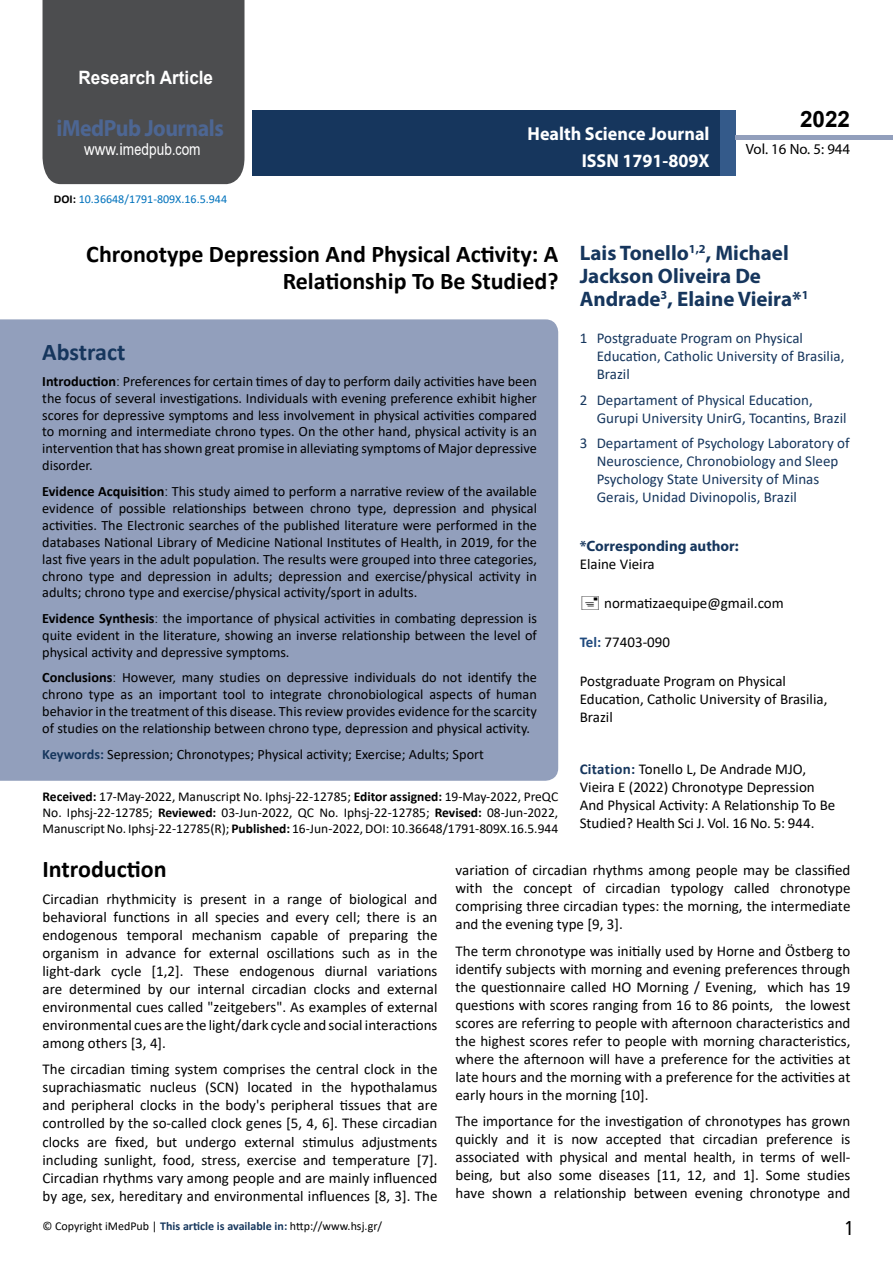
<style>
.page{position:relative;width:893px;height:1263px;background:#fff}
.page>*{position:absolute;margin:0;border:0;box-sizing:border-box;transform-origin:0 0}
.t1{font:25.5px "Tunga";color:#000}
.t2{font:700 24px/26.4px "Calibri";color:#000;text-align:right}
.t3{font:700 24px "Calibri";color:#16365d}
.t4{font:700 23.4px "Myriad Pro";letter-spacing:-.02em;color:#4d6693;scale:.93 1}
.t5{font:700 22.5px "Arial";color:#000}
.t6{font:700 21px/23.1px "Myriad Pro";color:#16365d}
.t7{font:700 18.75px/27.2px "Myriad Pro";color:#fff;text-align:right;scale:.96 1}
.t8{font:700 18.45px "Arial";color:#fff;scale:.93 1}
.t9{font:16.5px "Arial";letter-spacing:.005em;color:#fff;scale:.89 1}
.t10{font:15px/18px "Calibri";color:#000;text-align:justify}
.t11{font:15px/18px "Calibri";color:#16365d}
.t12{font:700 15px "Myriad Pro";color:#16365d}
.t13{font:14.85px "Myriad Pro";color:#000}
.t14{font:14.25px/17px "Calibri";color:#000;text-align:justify}
.t15{font:13.5px/16.2px "Calibri";color:#000;text-align:justify}
.t16{font:12px "Calibri";color:#000}
.t17{font:12px "Calibri";color:#0072bc}
.s1{font-family:"Calibri"}
.s2{font-weight:700;color:#000}
.s3{font-weight:700}
.s4{font-weight:700;color:#16365d}
.s5{font-weight:700;color:#1f497d}
.s6{font-weight:700;color:#16375d}
</style>
<div class="page">
<div style="left:252px;top:110px;width:469px;height:66px;background:#16365d"></div>
<div style="left:720px;top:110px;width:16px;height:66px;background:#345a8a"></div>
<div style="left:736px;top:135px;width:157px;height:5px;background:#929fbc"></div>
<div style="left:43px;top:0;width:201px;height:184px;background:#4c4d4f"></div>
<div style="left:0;top:319px;width:558px;height:462px;background:#929fbc"></div>
<p class="t8" style="left:79px;top:64px;width:146px">Research Article</p>
<h3 class="t4" style="left:57px;top:113px;width:181px">iMedPub Journals</h3>
<p class="t9" style="left:84px;top:138px;width:132px">www.imedpub<span class="s1">.</span>com</p>
<p class="t17" style="left:54px;top:191px;width:175px"><span class="s2">DOI:</span> 10.36648/1791-809X.16.5.944</p>
<p class="t7" style="left:528px;top:119px;width:191px">Health Science Journal<br>ISSN 1791-809X</p>
<h3 class="t5" style="left:800px;top:104px;width:52px">2022</h3>
<p class="t13" style="left:746px;top:140px;width:106px">Vol. 16 No. 5: 944</p>
<h2 class="t2" style="left:86px;top:241px;width:474px">Chronotype Depression And Physical Activity: A<br>Relationship To Be Studied?</h2>
<h2 class="t3" style="left:42px;top:335px;width:85px">Abstract</h2>
<p class="t14" style="left:42px;top:372px;width:496px"><span class="s3">Introductionː</span> Preferences for certain times of day to perform daily activities have been the focus of several investigations. Individuals with evening preference exhibit higher scores for depressive symptoms and less involvement in physical activities compared to morning and intermediate chrono types. On the other hand, physical activity is an intervention that has shown great promise in alleviating symptoms of Major depressive disorder.</p>
<p class="t14" style="left:42px;top:482px;width:496px"><span class="s3">Evidence Acquisitionː</span> This study aimed to perform a narrative review of the available evidence of possible relationships between chrono type, depression and physical activities. The Electronic searches of the published literature were performed in the databases National Library of Medicine National Institutes of Health, in 2019, for the last five years in the adult population. The results were grouped into three categories, chrono type and depression in adults; depression and exercise/physical activity in adults; chrono type and exercise/physical activity/sport in adults.</p>
<p class="t14" style="left:42px;top:609px;width:496px"><span class="s3">Evidence Synthesisː</span> the importance of physical activities in combating depression is quite evident in the literature, showing an inverse relationship between the level of physical activity and depressive symptoms.</p>
<p class="t14" style="left:42px;top:669px;width:496px"><span class="s3">Conclusionsː</span> However, many studies on depressive individuals do not identify the chrono type as an important tool to integrate chronobiological aspects of human behavior in the treatment of this disease. This review provides evidence for the scarcity of studies on the relationship between chrono type, depression and physical activity.</p>
<p class="t14" style="left:42px;top:745px;width:443px"><span class="s4">Keywords:</span> Sepression; Chronotypes; Physical activity; Exercise; Adults; Sport</p>
<h3 class="t6" style="left:580px;top:240px;width:230px">Lais Tonello<sup>1,2</sup>, Michael<br>Jackson Oliveira De<br>Andrade<sup>3</sup>, Elaine Vieira*<sup>1</sup></h3>
<p class="t11" style="left:597px;top:329px;width:249px;text-indent:-17px">1 Postgraduate Program on Physical<br>Education, Catholic University of Brasilia,<br>Brazil</p>
<p class="t11" style="left:597px;top:390px;width:251px;text-indent:-17px">2 Departament of Physical Education,<br>Gurupi University UnirG, Tocantins, Brazil</p>
<p class="t11" style="left:597px;top:434px;width:254px;text-indent:-17px">3 Departament of Psychology Laboratory of Neuroscience, Chronobiology and Sleep Psychology State University of Minas Gerais, Unidad Divinopolis, Brazil</p>
<p class="t12" style="left:580px;top:536px;width:161px">*Corresponding author:</p>
<p class="t10" style="left:580px;top:554px;width:77px">Elaine Vieira</p>
<p class="t10" style="left:604px;top:593px;width:181px">normatizaequipe@gmail.com</p>
<p class="t10" style="left:580px;top:633px;width:92px"><span class="s5">Tel:</span> 77403-090</p>
<p class="t10" style="left:580px;top:672px;width:249px;text-align:left">Postgraduate Program on Physical<br>Education, Catholic University of Brasilia,<br>Brazil</p>
<p class="t10" style="left:580px;top:760px;width:257px;text-align:left"><span class="s4">Citation:</span> Tonello L, De Andrade MJO, Vieira E (2022) Chronotype Depression And Physical Activity: A Relationship To Be Studied? Health Sci J. Vol. 16 No. 5: 944.</p>
<p class="t15" style="left:43px;top:788px;width:517px"><span class="s3">Received:</span> 17-May-2022, Manuscript No. Iphsj-22-12785; <span class="s3">Editor assigned:</span> 19-May-2022, PreQC No. Iphsj-22-12785; <span class="s3">Reviewed:</span> 03-Jun-2022, QC No. Iphsj-22-12785; <span class="s3">Revised:</span> 08-Jun-2022, Manuscript No. Iphsj-22-12785(R); <span class="s3">Published:</span> 16-Jun-2022, DOI: 10.36648/1791-809X.16.5.944</p>
<h2 class="t2" style="left:43px;top:856px;width:126px">Introduction</h2>
<p class="t10" style="left:43px;top:889px;width:396px">Circadian rhythmicity is present in a range of biological and behavioral functions in all species and every cell; there is an endogenous temporal mechanism capable of preparing the organism in advance for external oscillations such as in the light-dark cycle [1,2]. These endogenous diurnal variations are determined by our internal circadian clocks and external environmental cues called "zeitgebers". As examples of external environmental cues are the light/dark cycle and social interactions among others [3, 4].</p>
<p class="t10" style="left:43px;top:1060px;width:396px">The circadian timing system comprises the central clock in the suprachiasmatic nucleus (SCN) located in the hypothalamus and peripheral clocks in the body's peripheral tissues that are controlled by the so-called clock genes [5, 4, 6]. These circadian clocks are fixed, but undergo external stimulus adjustments including sunlight, food, stress, exercise and temperature [7].<br>Circadian rhythms vary among people and are mainly influenced by age, sex, hereditary and environmental influences [8, 3]. The</p>
<p class="t10" style="left:455px;top:861px;width:396px">variation of circadian rhythms among people may be classified with the concept of circadian typology called chronotype comprising three circadian types: the morning, the intermediate and the evening type [9, 3].</p>
<p class="t10" style="left:455px;top:941px;width:396px">The term chronotype was initially used by Horne and Östberg to identify subjects with morning and evening preferences through the questionnaire called HO Morning / Evening, which has 19 questions with scores ranging from 16 to 86 points, the lowest scores are referring to people with afternoon characteristics and the highest scores refer to people with morning characteristics, where the afternoon will have a preference for the activities at late hours and the morning with a preference for the activities at early hours in the morning [10].</p>
<p class="t10" style="left:455px;top:1112px;width:396px">The importance for the investigation of chronotypes has grown quickly and it is now accepted that circadian preference is associated with physical and mental health, in terms of well&shy;being, but also some diseases [11, 12, and 1]. Some studies have shown a relationship between evening chronotype and</p>
<p class="t16" style="left:43px;top:1217px;width:341px">© Copyright iMedPub | <span class="s6">This article is available in:</span> http://www.hsj.gr/</p>
<h1 class="t1" style="left:845px;top:1211px;width:9px">1</h1>
</div>
